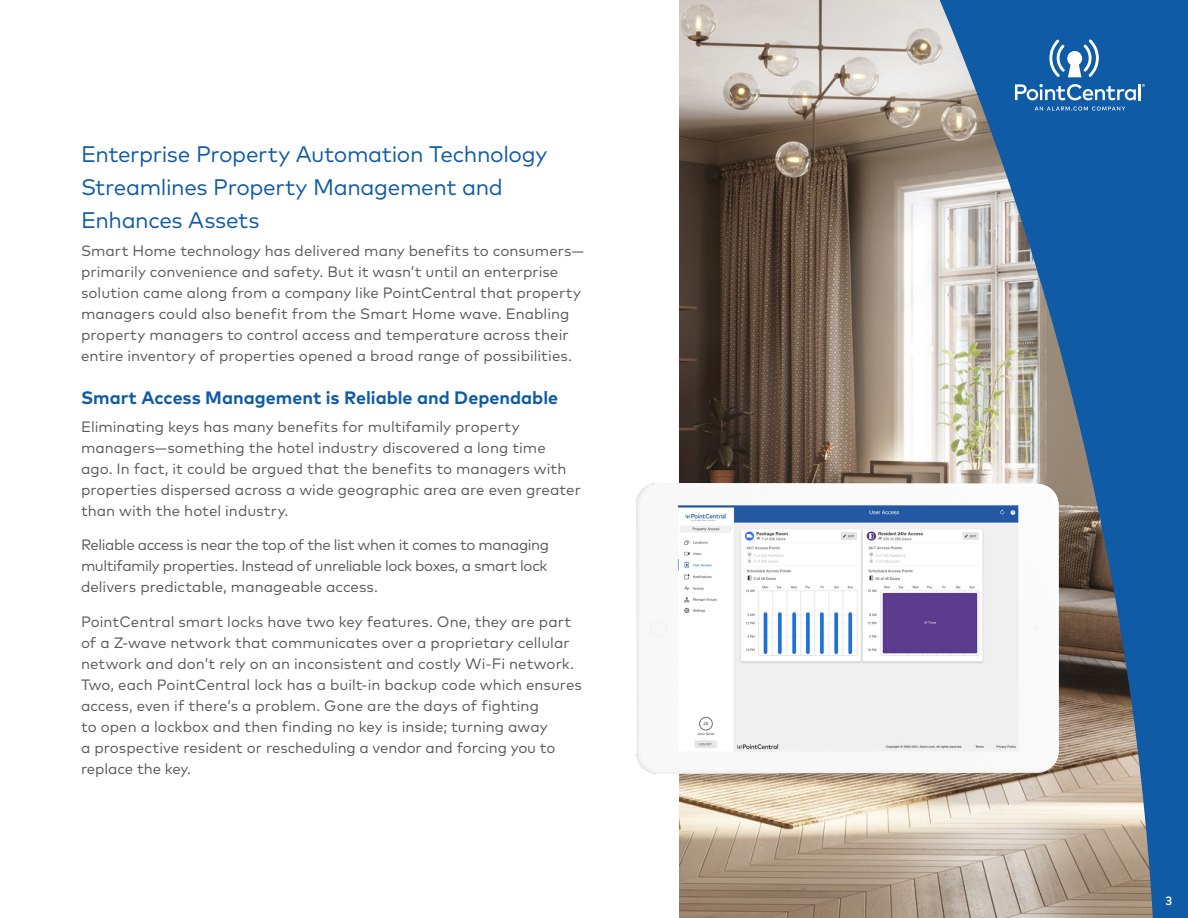
<style>
.page{position:relative;width:1188px;height:918px;background:#fff}
.page>*{position:absolute;margin:0;border:0;box-sizing:border-box;transform-origin:0 0}
.t1{font:22.5px/33px "Mark Pro";letter-spacing:-.015em;color:#105ba6}
.Subheader{font:700 18px "Mark Pro";color:#105ba6}
.Body{font:15px/21px "Mark Pro";letter-spacing:.005em;color:#57585a}
.t2{font:500 12px "Mark Pro";color:#fff}
</style>
<div class="page">
<svg style="left:636px;top:0;width:552px;height:918px;background:#828d97"></svg>
<svg style="left:1035px;top:107px;width:90px;height:4px"></svg>
<svg style="left:1015px;top:84px;width:130px;height:16px"></svg>
<svg style="left:1049px;top:40px;width:50px;height:37px"></svg>
<img style="left:637px;top:483px;width:421px;height:291px">
<p class="t1" style="left:81px;top:136px;width:468px">Enterprise Property Automation Technology<br>Streamlines Property Management and<br>Enhances Assets</p>
<p class="Body" style="left:81px;top:239px;width:504px">Smart Home technology has delivered many benefits to consumers— primarily convenience and safety. But it wasn’t until an enterprise solution came along from a company like PointCentral that property managers could also benefit from the Smart Home wave. Enabling property managers to control access and temperature across their entire inventory of properties opened a broad range of possibilities.</p>
<p class="Subheader" style="left:81px;top:384px;width:479px">Smart Access Management is Reliable and Dependable</p>
<p class="Body" style="left:81px;top:415px;width:501px">Eliminating keys has many benefits for multifamily property managers—something the hotel industry discovered a long time ago. In fact, it could be argued that the benefits to managers with properties dispersed across a wide geographic area are even greater than with the hotel industry.</p>
<p class="Body" style="left:81px;top:533px;width:470px;text-align:justify">Reliable access is near the top of the list when it comes to managing multifamily properties. Instead of unreliable lock boxes, a smart lock delivers predictable, manageable access.</p>
<p class="Body" style="left:81px;top:610px;width:502px">PointCentral smart locks have two key features. One, they are part of a Z-wave network that communicates over a proprietary cellular network and don’t rely on an inconsistent and costly Wi-Fi network.<br>Two, each PointCentral lock has a built-in backup code which ensures access, even if there’s a problem. Gone are the days of fighting<br>to open a lockbox and then finding no key is inside; turning away<br>a prospective resident or rescheduling a vendor and forcing you to replace the key.</p>
<p class="t2" style="left:1165px;top:891px;width:8px">3</p>
</div>
